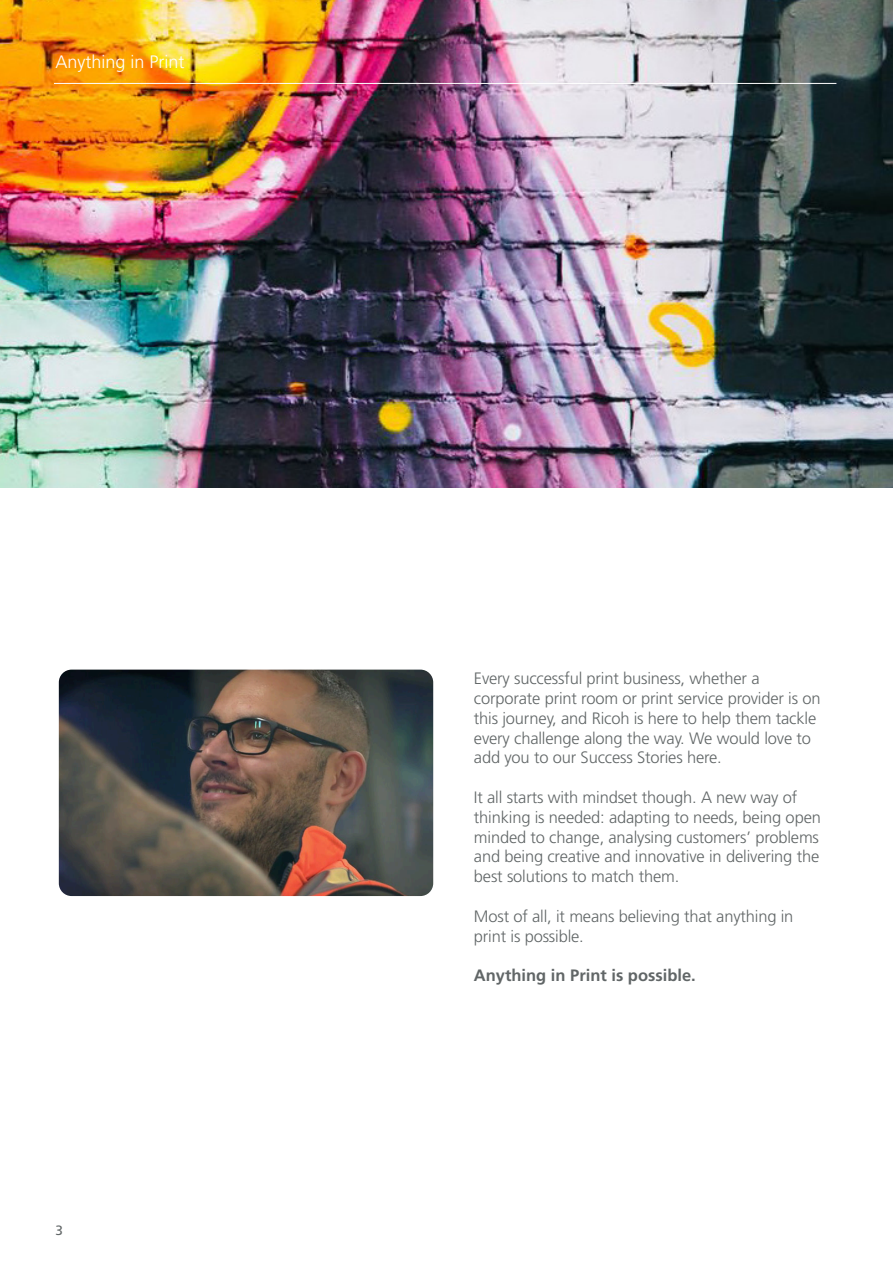
<style>
.page{position:relative;width:893px;height:1263px;background:#fff}
.page>*{position:absolute;margin:0;border:0;box-sizing:border-box;transform-origin:0 0}
.t1{font:300 18px "Frutiger LT Std";color:#fff}
.t2{font:300 16.5px/19.8px "Frutiger LT Std";letter-spacing:-.01em;color:#616667}
.t3{font:700 16.5px "Frutiger LT Std";color:#616667}
.t4{font:13.5px "Frutiger LT Std";color:#616667}
</style>
<div class="page">
<img style="left:59px;top:670px;width:374px;height:226px">
<img style="left:0;top:0;width:893px;height:488px">
<hr style="left:54px;top:83px;width:782px;height:1px;background:#fff">
<p class="t1" style="left:55px;top:51px;width:131px">Anything in Print</p>
<p class="t4" style="left:55px;top:1222px;width:9px">3</p>
<p class="t2" style="left:474px;top:669px;width:348px">Every successful print business, whether a corporate print room or print service provider is on this journey, and Ricoh is here to help them tackle every challenge along the way. We would love to add you to our Success Stories here.</p>
<p class="t2" style="left:474px;top:788px;width:348px">It all starts with mindset though. A new way of thinking is needed: adapting to needs, being open minded to change, analysing customers’ problems and being creative and innovative in delivering the best solutions to match them.</p>
<p class="t2" style="left:474px;top:906px;width:321px">Most of all, it means believing that anything in print is possible.</p>
<p class="t3" style="left:474px;top:966px;width:223px">Anything in Print is possible.</p>
</div>
